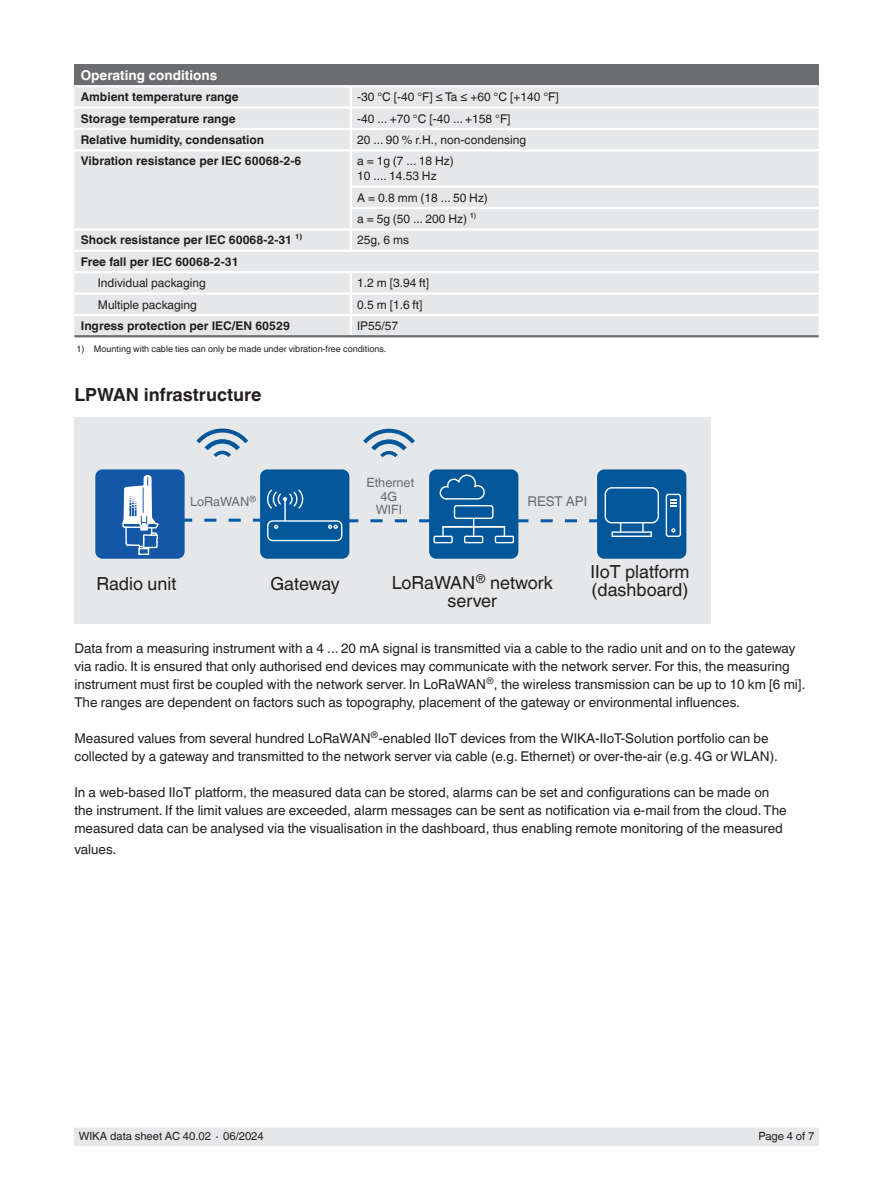
<style>
.page{position:relative;width:893px;height:1188px;background:#fff}
.page>*{position:absolute;margin:0;border:0;box-sizing:border-box;transform-origin:0 0}
.t1{font:18px/18px "Helvetica World";color:#231f20;text-align:center}
.t2{font:700 18px "Helvetica World";color:#231f20}
.t3{font:13.5px/18px "Helvetica World";color:#231f20}
.t4{font:700 13.5px "Helvetica World";color:#fff}
.t5{font:13.5px "Helvetica World";color:#6c6d70}
.t6{font:12.75px/27.6px "Helvetica World";color:#6c6d70;text-align:center}
.t7{font:12px/15px "Helvetica World";color:#231f20}
.t8{font:700 12px "Helvetica World";color:#231f20}
.t9{font:11.25px "Helvetica World";color:#231f20}
.t10{font:9px "Helvetica World";color:#231f20}
</style>
<div class="page">
<div style="left:74px;top:1128px;width:745px;height:17px;background:#e6e7e9"></div>
<div style="left:74px;top:64px;width:745px;height:22px;background:#6c6d70"></div>
<div style="left:74px;top:87px;width:745px;height:248px;background:#e6e7e9"></div>
<hr style="left:74px;top:85px;width:277px;height:2px;background:#fff">
<hr style="left:351px;top:85px;width:468px;height:2px;background:#fff">
<hr style="left:74px;top:106px;width:277px;height:3px;background:#fff">
<hr style="left:351px;top:106px;width:468px;height:3px;background:#fff">
<hr style="left:74px;top:128px;width:277px;height:2px;background:#fff">
<hr style="left:351px;top:128px;width:468px;height:2px;background:#fff">
<svg style="left:350px;top:87px;width:2px;height:62px"></svg>
<hr style="left:351px;top:149px;width:468px;height:2px;background:#fff">
<hr style="left:350px;top:186px;width:469px;height:2px;background:#fff">
<hr style="left:350px;top:207px;width:469px;height:2px;background:#fff">
<hr style="left:351px;top:228px;width:468px;height:3px;background:#fff">
<hr style="left:74px;top:292px;width:277px;height:3px;background:#fff">
<hr style="left:351px;top:292px;width:468px;height:3px;background:#fff">
<hr style="left:74px;top:314px;width:277px;height:2px;background:#fff">
<hr style="left:351px;top:314px;width:468px;height:2px;background:#fff">
<svg style="left:350px;top:273px;width:2px;height:62px"></svg>
<hr style="left:74px;top:335px;width:277px;height:2px;background:#6c6d70">
<hr style="left:351px;top:335px;width:468px;height:2px;background:#6c6d70">
<hr style="left:74px;top:149px;width:277px;height:2px;background:#fff">
<hr style="left:350px;top:151px;width:2px;height:35px;background:#fff">
<svg style="left:350px;top:188px;width:2px;height:62px"></svg>
<hr style="left:74px;top:228px;width:277px;height:3px;background:#fff">
<hr style="left:74px;top:250px;width:277px;height:2px;background:#fff">
<hr style="left:351px;top:250px;width:468px;height:2px;background:#fff">
<hr style="left:74px;top:271px;width:277px;height:2px;background:#fff">
<hr style="left:351px;top:271px;width:468px;height:2px;background:#fff">
<div style="left:74px;top:417px;width:637px;height:207px;background:#e6e7e9"></div>
<div style="left:429px;top:469px;width:89px;height:90px;background:#01579a;border-radius:7px"></div>
<div style="left:464px;top:536px;width:19px;height:7px;border:1px solid #fff"></div>
<div style="left:454px;top:505px;width:39px;height:14px;border:1px solid #fff;border-radius:2px"></div>
<div style="left:433px;top:536px;width:20px;height:7px;border:1px solid #fff"></div>
<div style="left:495px;top:536px;width:19px;height:7px;border:1px solid #fff"></div>
<svg style="left:473px;top:518px;width:1px;height:18px"></svg>
<svg style="left:442px;top:528px;width:2px;height:8px"></svg>
<hr style="left:442px;top:526px;width:63px;height:2px;background:#fff">
<svg style="left:439px;top:474px;width:46px;height:26px"></svg>
<div style="left:260px;top:469px;width:89px;height:90px;background:#01579a;border-radius:7px"></div>
<div style="left:267px;top:520px;width:75px;height:21px;border:1px solid #fff;border-radius:5px"></div>
<svg style="left:274px;top:525px;width:4px;height:4px"></svg>
<svg style="left:328px;top:525px;width:10px;height:4px"></svg>
<hr style="left:284px;top:500px;width:2px;height:21px;background:#fff">
<svg style="left:267px;top:489px;width:37px;height:21px"></svg>
<div style="left:95px;top:469px;width:90px;height:90px;background:#1557a7;border-radius:7px"></div>
<div style="left:138px;top:548px;width:11px;height:7px;border:1px solid #fff"></div>
<svg style="left:122px;top:475px;width:37px;height:76px"></svg>
<div style="left:597px;top:469px;width:89px;height:90px;background:#01579a;border-radius:7px"></div>
<div style="left:605px;top:487px;width:54px;height:36px;border:1px solid #fff;border-radius:7px"></div>
<div style="left:612px;top:531px;width:40px;height:6px;border:1px solid #fff"></div>
<svg style="left:642px;top:523px;width:2px;height:9px"></svg>
<div style="left:666px;top:494px;width:15px;height:43px;border:1px solid #fff;border-radius:2px"></div>
<svg style="left:671px;top:528px;width:4px;height:5px"></svg>
<svg style="left:670px;top:499px;width:7px;height:7px"></svg>
<svg style="left:180px;top:519px;width:85px;height:3px"></svg>
<svg style="left:346px;top:519px;width:85px;height:3px"></svg>
<svg style="left:516px;top:519px;width:85px;height:3px"></svg>
<svg style="left:196px;top:429px;width:52px;height:28px"></svg>
<svg style="left:363px;top:429px;width:52px;height:28px"></svg>
<p class="t4" style="left:81px;top:67px;width:138px">Operating conditions</p>
<p class="t8" style="left:81px;top:90px;width:160px">Ambient temperature range</p>
<p class="t7" style="left:357px;top:90px;width:203px">-30 °C [-40 °F] ≤ Ta ≤ +60 °C [+140 °F]</p>
<p class="t8" style="left:81px;top:111px;width:156px">Storage temperature range</p>
<p class="t7" style="left:357px;top:111px;width:155px">-40 ... +70 °C [-40 ... +158 °F]</p>
<p class="t8" style="left:81px;top:133px;width:185px">Relative humidity, condensation</p>
<p class="t7" style="left:357px;top:132px;width:170px">20 ... 90 % r.H., non-condensing</p>
<p class="t8" style="left:81px;top:154px;width:222px">Vibration resistance per IEC 60068-2-6</p>
<p class="t7" style="left:357px;top:154px;width:98px">a = 1g (7 ... 18 Hz)<br>10 .... 14.53 Hz</p>
<p class="t7" style="left:357px;top:187px;width:132px;line-height:21.3px">A = 0.8 mm (18 ... 50 Hz) a = 5g (50 ... 200 Hz) ¹⁾</p>
<p class="t8" style="left:81px;top:233px;width:223px">Shock resistance per IEC 60068-2-31 ¹⁾</p>
<p class="t7" style="left:357px;top:233px;width:53px">25g, 6 ms</p>
<p class="t8" style="left:81px;top:255px;width:159px">Free fall per IEC 60068-2-31</p>
<p class="t7" style="left:98px;top:276px;width:110px">Individual packaging</p>
<p class="t7" style="left:357px;top:276px;width:74px">1.2 m [3.94 ft]</p>
<p class="t7" style="left:98px;top:297px;width:101px">Multiple packaging</p>
<p class="t7" style="left:357px;top:297px;width:67px">0.5 m [1.6 ft]</p>
<p class="t8" style="left:81px;top:319px;width:211px">Ingress protection per IEC/EN 60529</p>
<p class="t7" style="left:357px;top:318px;width:42px">IP55/57</p>
<p class="t10" style="left:77px;top:344px;width:311px">1) Mounting with cable ties can only be made under vibration-free conditions.</p>
<h1 class="t2" style="left:74px;top:384px;width:189px">LPWAN infrastructure</h1>
<p class="t6" style="left:366px;top:469px;width:49px">Ethernet<br>WIFI</p>
<p class="t6" style="left:380px;top:482px;width:18px">4G</p>
<p class="t6" style="left:190px;top:488px;width:68px">LoRaWAN<sup>®</sup></p>
<p class="t5" style="left:527px;top:494px;width:61px">REST API</p>
<h1 class="t1" style="left:590px;top:562px;width:101px">IIoT platform</h1>
<h1 class="t1" style="left:392px;top:574px;width:163px">LoRaWAN<sup>®</sup> network server</h1>
<h1 class="t1" style="left:96px;top:575px;width:81px">Radio unit</h1>
<h1 class="t1" style="left:270px;top:575px;width:71px">Gateway</h1>
<h1 class="t1" style="left:591px;top:580px;width:99px">(dashboard)</h1>
<p class="t3" style="left:74px;top:639px;width:732px">Data from a measuring instrument with a 4 ... 20 mA signal is transmitted via a cable to the radio unit and on to the gateway via radio. It is ensured that only authorised end devices may communicate with the network server. For this, the measuring instrument must first be coupled with the network server. In LoRaWAN<sup>®</sup>, the wireless transmission can be up to 10 km [6 mi].<br>The ranges are dependent on factors such as topography, placement of the gateway or environmental influences.</p>
<p class="t3" style="left:74px;top:729px;width:705px">Measured values from several hundred LoRaWAN<sup>®</sup>-enabled IIoT devices from the WIKA-IIoT-Solution portfolio can be collected by a gateway and transmitted to the network server via cable (e.g. Ethernet) or over-the-air (e.g. 4G or WLAN).</p>
<p class="t3" style="left:74px;top:783px;width:714px">In a web-based IIoT platform, the measured data can be stored, alarms can be set and configurations can be made on the instrument. If the limit values are exceeded, alarm messages can be sent as notification via e-mail from the cloud. The measured data can be analysed via the visualisation in the dashboard, thus enabling remote monitoring of the measured</p>
<p class="t3" style="left:74px;top:840px;width:43px">values.</p>
<p class="t9" style="left:79px;top:1130px;width:187px">WIKA data sheet AC 40.02 ∙ 06/2024</p>
<p class="t9" style="left:759px;top:1130px;width:57px">Page 4 of 7</p>
</div>
